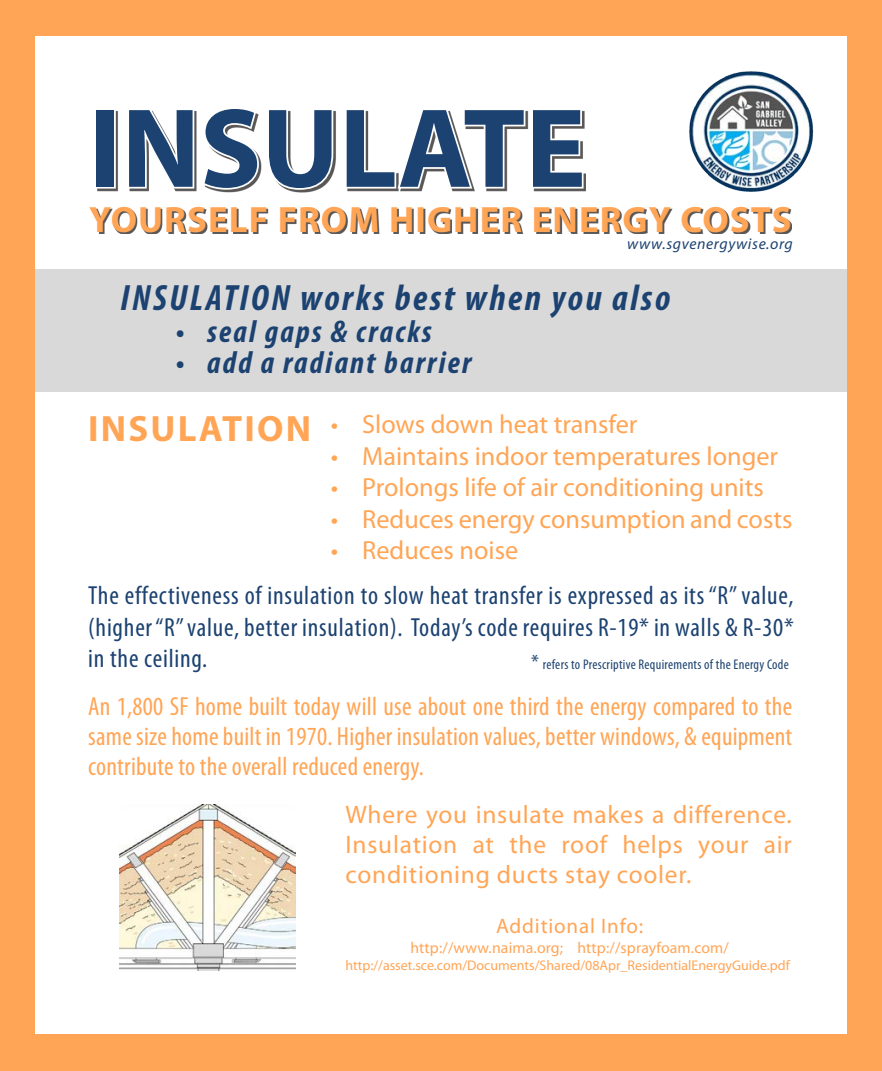
<style>
.page{position:relative;width:882px;height:1071px;background:#ffa555}
.page>*{position:absolute;margin:0;border:0;box-sizing:border-box;transform-origin:0 0}
.t1{font:700 113.75px "Myriad Pro";color:#1c4271}
.t2{font:italic 700 condensed 36.75px "Myriad Pro";letter-spacing:.07em;color:#1c4271}
.t3{font:700 36.75px "Myriad Pro";letter-spacing:.03em;color:#ffa555}
.t4{font:700 36.75px "Myriad Pro";letter-spacing:.06em;color:#ffa555}
.t5{font:italic 700 condensed 31.5px "Myriad Pro";letter-spacing:.07em;color:#1c4271}
.t6{font:condensed 26.25px/29.8px "Myriad Pro";letter-spacing:.01em;color:#ffa555;text-align:justify}
.t7{font:condensed 26.25px/31.5px "Myriad Pro";letter-spacing:.03em;color:#1c4271;text-align:justify}
.t8{font:26.25px "Myriad Pro";color:#ffa555}
.t9{font:25.38px/29.8px "Myriad Pro";letter-spacing:.03em;color:#ffa555;text-align:justify}
.t10{font:21px "Myriad Pro";letter-spacing:.04em;color:#ffa555}
.t11{font:15.75px "Myriad Pro";letter-spacing:.01em;color:#ffa555}
.t12{font:italic 15.75px "Myriad Pro";letter-spacing:.04em;color:#1c4271}
.t13{font:14px "Myriad Pro";color:#ffa555}
.t14{font:condensed 14px "Myriad Pro";letter-spacing:.02em;color:#1c4271}
.s1{font-size:21px}
</style>
<div class="page">
<div style="left:35px;top:37px;width:812px;height:997px;background:#fff"></div>
<div style="left:98px;top:110px;width:488px;height:83px;background:#231f20;opacity:.75"></div>
<div style="left:95px;top:108px;width:21px;height:81px;border:4px solid #fff"></div>
<svg style="left:126px;top:110px;width:209px;height:82px"></svg>
<svg style="left:343px;top:110px;width:242px;height:80px"></svg>
<div style="left:91px;top:208px;width:701px;height:26px;background:#231f20;opacity:.75"></div>
<div style="left:35px;top:269px;width:812px;height:122px;background:#d9d9d9"></div>
<img style="left:689px;top:71px;width:125px;height:121px">
<img style="left:120px;top:804px;width:175px;height:167px">
<p class="t1" style="left:89px;top:74px;width:498px">INSULATE</p>
<p class="t3" style="left:89px;top:196px;width:704px">YOURSELF FROM HIGHER ENERGY COSTS</p>
<p class="t12" style="left:627px;top:234px;width:167px">www.sgvenergywise.org</p>
<p class="t2" style="left:120px;top:275px;width:551px">INSULATION works best when you also</p>
<p class="t5" style="left:176px;top:312px;width:258px">• seal gaps &amp; cracks</p>
<p class="t5" style="left:176px;top:343px;width:297px">• add a radiant barrier</p>
<p class="t4" style="left:88px;top:405px;width:224px">INSULATION</p>
<p class="t8" style="left:331px;top:408px;width:308px">• Slows down heat transfer</p>
<p class="t8" style="left:331px;top:440px;width:449px">• Maintains indoor temperatures longer</p>
<p class="t8" style="left:331px;top:471px;width:435px">• Prolongs life of air conditioning units</p>
<p class="t8" style="left:331px;top:503px;width:463px">• Reduces energy consumption and costs</p>
<p class="t8" style="left:331px;top:534px;width:189px">• Reduces noise</p>
<p class="t7" style="left:88px;top:579px;width:707px">The effectiveness of insulation to slow heat transfer is expressed as its “R” value, (higher “R” value, better insulation). Today’s code requires R-19* in walls &amp; R-30* in the ceiling.</p>
<p class="t14" style="left:531px;top:655px;width:259px"><span class="s1">*</span> refers to Prescriptive Requirements of the Energy Code</p>
<p class="t6" style="left:88px;top:692px;width:706px">An 1,800 SF home built today will use about one third the energy compared to the same size home built in 1970. Higher insulation values, better windows, &amp; equipment contribute to the overall reduced energy.</p>
<p class="t9" style="left:346px;top:800px;width:448px">Where you insulate makes a difference.<br>Insulation at the roof helps your air conditioning ducts stay cooler.</p>
<p class="t10" style="left:496px;top:913px;width:148px">Additional Info:</p>
<p class="t11" style="left:410px;top:938px;width:320px">http://www.naima.org; http://sprayfoam.com/</p>
<p class="t13" style="left:346px;top:957px;width:446px">http://asset.sce.com/Documents/Shared/08Apr_ResidentialEnergyGuide.pdf</p>
</div>
